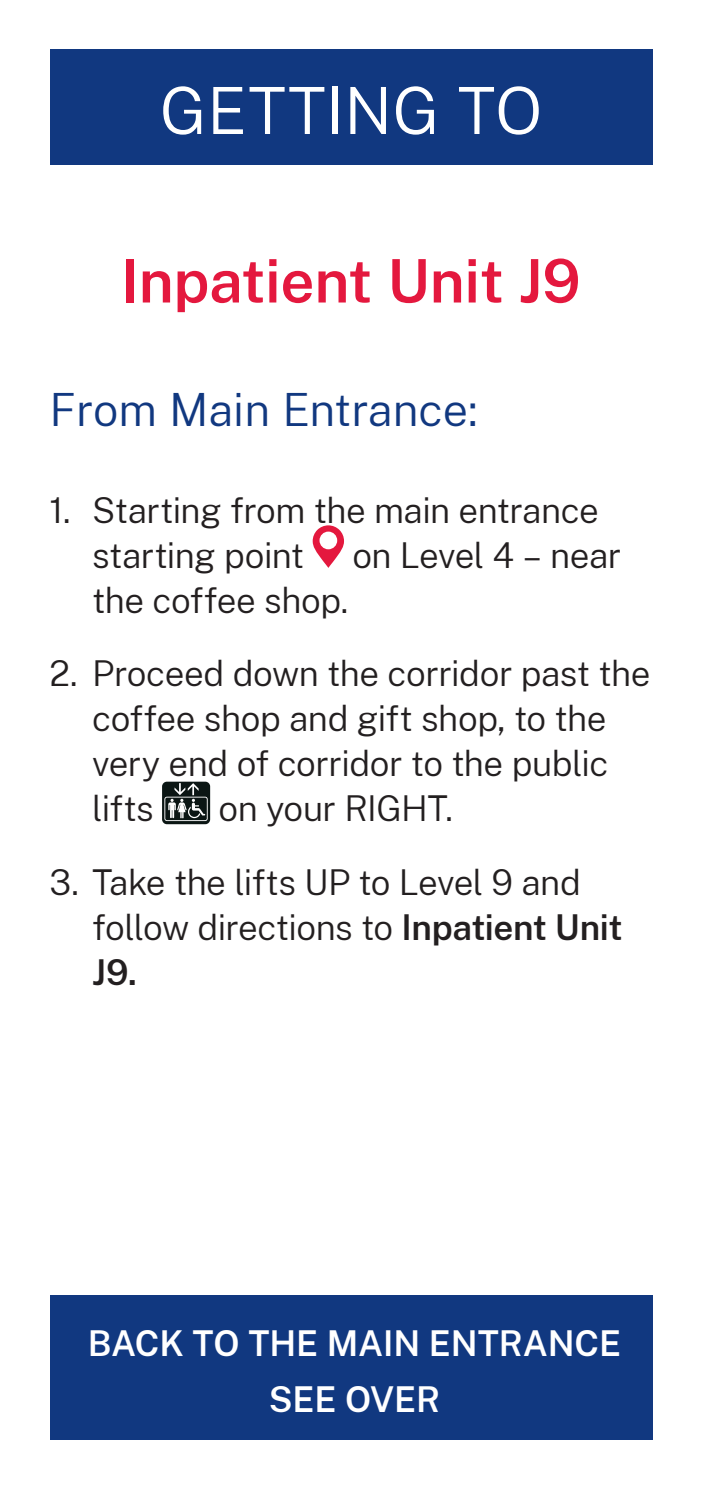
<style>
.page{position:relative;width:702px;height:1489px;background:#fff}
.page>*{position:absolute;margin:0;border:0;box-sizing:border-box;transform-origin:0 0}
.t1{font:300 65px "Public Sans";color:#fff}
.t2{font:600 60px "Public Sans";letter-spacing:-.005em;color:#e4183e}
.t3{font:300 45px "Public Sans";color:#113880}
.t4{font:300 35px/45px "Public Sans";letter-spacing:-.015em;color:#231f20}
.t5{font:600 35px/56.2px "Public Sans";letter-spacing:-.005em;color:#fff;text-align:center}
.s1{font-weight:600}
</style>
<div class="page">
<div style="left:50px;top:1294px;width:602px;height:145px;background:#113880"></div>
<div style="left:50px;top:50px;width:602px;height:115px;background:#113880"></div>
<svg style="left:313px;top:525px;width:31px;height:43px"></svg>
<div style="left:162px;top:781px;width:48px;height:43px;background:linear-gradient(to right,#192321,#182220);border-radius:5px"></div>
<svg style="left:164px;top:783px;width:44px;height:38px;background:#4d5554"></svg>
<h1 class="t1" style="left:160px;top:65px;width:384px">GETTING TO</h1>
<h2 class="t2" style="left:121px;top:237px;width:461px">Inpatient Unit J9</h2>
<p class="t3" style="left:50px;top:378px;width:429px">From Main Entrance:</p>
<p class="t4" style="left:92px;top:486px;width:508px;text-indent:-43px">1. Starting from the main entrance starting point</p>
<p class="t4" style="left:352px;top:531px;width:270px">on Level 4 – near</p>
<p class="t4" style="left:92px;top:576px;width:258px">the coffee shop.</p>
<p class="t4" style="left:92px;top:649px;width:560px;text-indent:-43px">2. Proceed down the corridor past the coffee shop and gift shop, to the very end of corridor to the public lifts</p>
<p class="t4" style="left:218px;top:784px;width:236px">on your RIGHT.</p>
<p class="t4" style="left:92px;top:858px;width:532px;text-indent:-43px">3. Take the lifts UP to Level 9 and follow directions to <span class="s1">Inpatient Unit<br>J9.</span></p>
<p class="t5" style="left:88px;top:1312px;width:534px">BACK TO THE MAIN ENTRANCE<br>SEE OVER</p>
</div>
